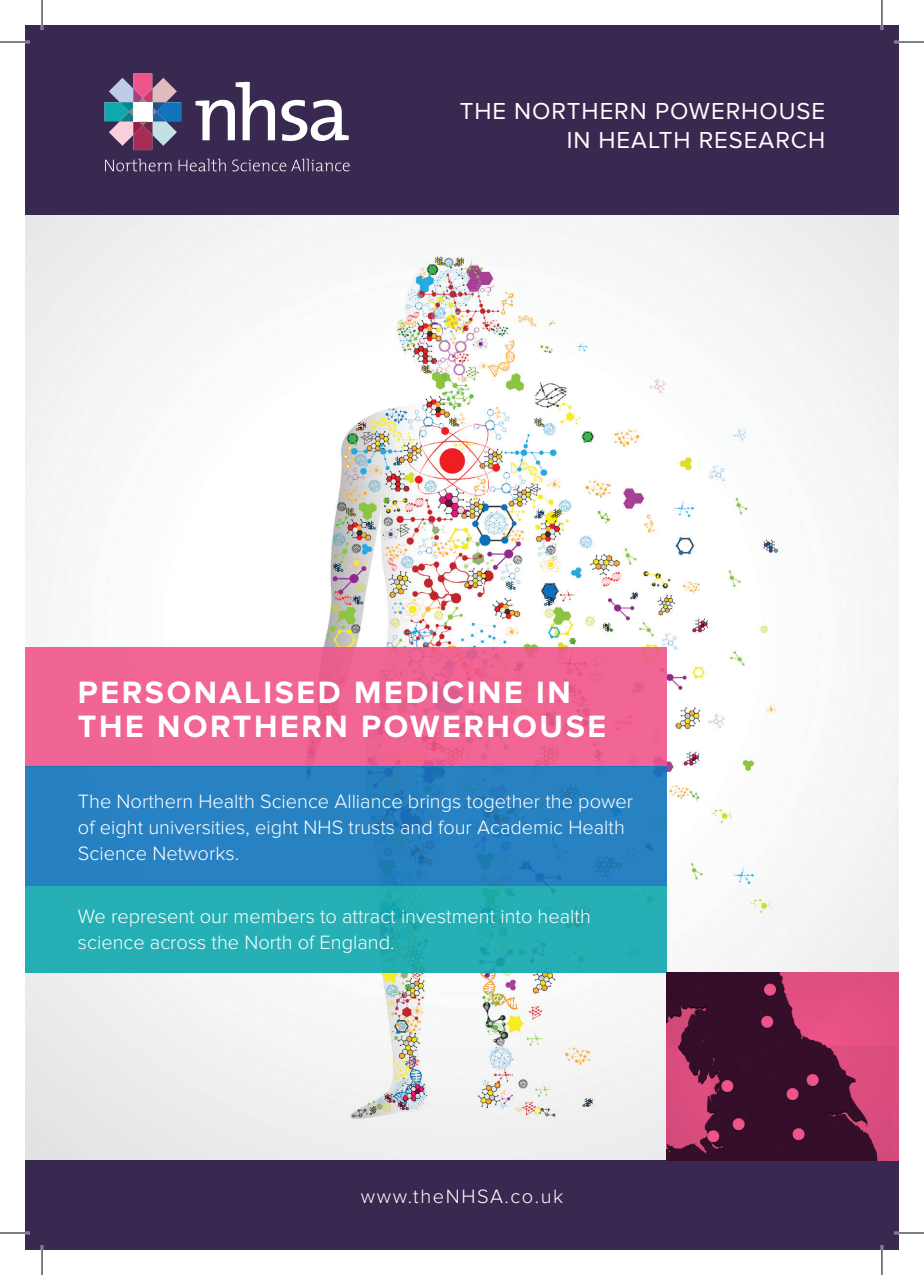
<style>
.page{position:relative;width:924px;height:1275px;background:#fff}
.page>*{position:absolute;margin:0;border:0;box-sizing:border-box;transform-origin:0 0}
.t1{font:700 32px/34px "Proxima Nova";letter-spacing:.08em;color:#fff}
.t2{font:24px/28.8px "Proxima Nova";letter-spacing:.04em;color:#fff;text-align:right}
.t3{font:300 20px/26px "Proxima Nova";color:#fff}
.t4{font:300 20px "Proxima Nova";letter-spacing:.08em;color:#fff}
</style>
<div class="page">
<img style="left:25px;top:214px;width:873px;height:947px">
<div style="left:25px;top:1161px;width:873px;height:89px;background:#392950"></div>
<svg style="left:25px;top:647px;width:641px;height:119px;background:#ef6493"></svg>
<div style="left:25px;top:766px;width:641px;height:120px;background:#2881c2"></div>
<div style="left:25px;top:886px;width:641px;height:86px;background:#25b0b5"></div>
<div style="left:25px;top:25px;width:873px;height:189px;background:#392950"></div>
<svg style="left:195px;top:82px;width:80px;height:58px"></svg>
<svg style="left:281px;top:100px;width:67px;height:41px"></svg>
<svg style="left:104px;top:73px;width:77px;height:77px"></svg>
<svg style="left:105px;top:159px;width:66px;height:12px"></svg>
<svg style="left:178px;top:159px;width:48px;height:12px"></svg>
<svg style="left:232px;top:159px;width:117px;height:12px"></svg>
<img style="left:666px;top:972px;width:232px;height:189px">
<hr style="left:0;top:41px;width:30px;height:2px;background:#fff">
<hr style="left:893px;top:41px;width:30px;height:2px;background:#fff">
<hr style="left:0;top:1231px;width:30px;height:3px;background:#fff">
<hr style="left:893px;top:1231px;width:30px;height:3px;background:#fff">
<hr style="left:41px;top:0;width:2px;height:30px;background:#fff">
<hr style="left:41px;top:1245px;width:2px;height:30px;background:#fff">
<hr style="left:880px;top:0;width:2px;height:30px;background:#fff">
<hr style="left:880px;top:1245px;width:2px;height:30px;background:#fff">
<hr style="left:0;top:42px;width:30px;height:1px;background:#000">
<hr style="left:893px;top:42px;width:30px;height:1px;background:#000">
<hr style="left:0;top:1232px;width:30px;height:1px;background:#000">
<hr style="left:893px;top:1232px;width:30px;height:1px;background:#000">
<hr style="left:42px;top:0;width:1px;height:30px;background:#000">
<hr style="left:42px;top:1245px;width:1px;height:30px;background:#000">
<hr style="left:881px;top:0;width:1px;height:30px;background:#000">
<hr style="left:881px;top:1245px;width:1px;height:30px;background:#000">
<p class="t2" style="left:459px;top:97px;width:367px">THE NORTHERN POWERHOUSE<br>IN HEALTH RESEARCH</p>
<h1 class="t1" style="left:78px;top:675px;width:529px">PERSONALISED MEDICINE IN<br>THE NORTHERN POWERHOUSE</h1>
<p class="t3" style="left:78px;top:789px;width:556px">The Northern Health Science Alliance brings together the power of eight universities, eight NHS trusts and four Academic Health<br>Science Networks.</p>
<p class="t3" style="left:78px;top:903px;width:514px">We represent our members to attract investment into health science across the North of England.</p>
<p class="t4" style="left:360px;top:1184px;width:204px">www.theNHSA.co.uk</p>
</div>
